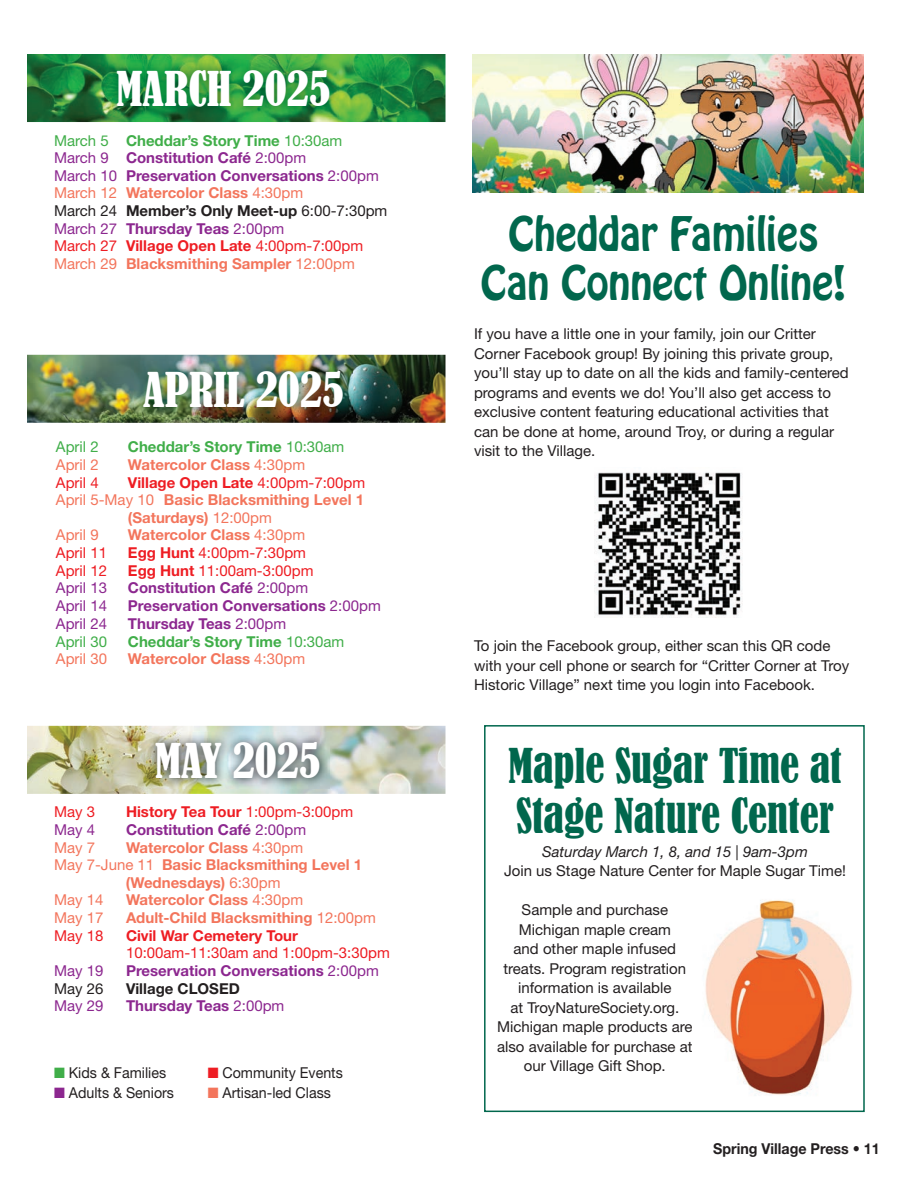
<style>
.page{position:relative;width:918px;height:1188px;background:#fff}
.page>*{position:absolute;margin:0;border:0;box-sizing:border-box;transform-origin:0 0}
.t1{font:condensed 45px/49.5px "Bernard";color:#01674d;scale:.95 1}
.t2{font:condensed 45px "Bernard";color:#fff}
.t3{font:42px/49.5px "Hobo Std";color:#01674d;text-align:center;scale:.95 1}
.t4{font:15px/19.5px "Helvetica Neue LT Std";color:#231f20}
.t5{font:700 15px/17.7px "Helvetica Neue LT Std";color:#8c278f}
.t6{font:700 15px "Helvetica Neue LT Std";color:#f3755c}
.t7{font:15px "Helvetica Neue LT Std";color:#ee1d23}
.t8{font:700 15px "Helvetica Neue LT Std";color:#ee1d23}
.t9{font:15px "Helvetica Neue LT Std";color:#231f20;scale:.95 1}
.t10{font:700 15px "Helvetica Neue LT Std";color:#40ae49}
.t11{font:15px "Helvetica Neue LT Std";color:#8c278f}
.t12{font:15px "Helvetica Neue LT Std";color:#f3755c}
.t13{font:italic 15px "Helvetica Neue LT Std";color:#231f20}
.t14{font:700 15px "Helvetica Neue LT Std";color:#231f20;scale:.95 1}
.t15{font:15px "Helvetica Neue LT Std";color:#40ae49}
.t16{font:700 15px "Helvetica Neue LT Std";color:#231f20}
.s1{font-weight:400;color:#40ae49}
.s2{color:#40ae49}
.s3{font-weight:400}
.s4{font-weight:400;color:#f3755c}
.s5{color:#f3755c}
.s6{font-weight:400;color:#231f20}
.s7{color:#231f20}
.s8{font-weight:400;color:#ee1d23}
.s9{color:#ee1d23}
.s10{font-weight:700}
.s11{color:#8c278f}
</style>
<div class="page">
<div style="left:484px;top:725px;width:381px;height:387px;border:2px solid #01674d"></div>
<img style="left:27px;top:355px;width:419px;height:68px">
<img style="left:134px;top:362px;width:218px;height:55px">
<img style="left:27px;top:726px;width:419px;height:68px">
<img style="left:147px;top:733px;width:182px;height:55px">
<img style="left:27px;top:54px;width:419px;height:68px">
<img style="left:108px;top:61px;width:231px;height:55px">
<img style="left:705px;top:900px;width:147px;height:196px">
<img style="left:594px;top:472px;width:148px;height:145px">
<img style="left:472px;top:54px;width:391px;height:138px">
<h1 class="t2" style="left:116px;top:63px;width:216px">MARCH 2025</h1>
<p class="t5" style="left:54px;top:131px;width:335px"><span class="s1">March 5</span> <span class="s2">Cheddar’s Story Time</span> <span class="s1">10:30am </span><span class="s3">March 9</span> Constitution Café <span class="s3">2:00pm<br>March 10</span> Preservation Conversations <span class="s3">2:00pm </span><span class="s4">March 12</span> <span class="s5">Watercolor Class</span> <span class="s4">4:30pm<br></span><span class="s6">March 24</span> <span class="s7">Member’s Only Meet-up</span> <span class="s6">6:00-7:30pm </span><span class="s3">March 27</span> Thursday Teas <span class="s3">2:00pm<br></span><span class="s8">March 27</span> <span class="s9">Village Open Late</span> <span class="s8">4:00pm-7:00pm </span><span class="s4">March 29</span> <span class="s5">Blacksmithing Sampler</span> <span class="s4">12:00pm</span></p>
<h1 class="t2" style="left:143px;top:364px;width:202px">APRIL 2025</h1>
<p class="t15" style="left:56px;top:438px;width:44px">April 2</p>
<p class="t10" style="left:128px;top:438px;width:218px">Cheddar’s Story Time <span class="s3">10:30am</span></p>
<p class="t12" style="left:56px;top:456px;width:44px">April 2</p>
<p class="t6" style="left:128px;top:455px;width:179px">Watercolor Class <span class="s3">4:30pm</span></p>
<p class="t7" style="left:56px;top:473px;width:44px">April 4</p>
<p class="t8" style="left:128px;top:473px;width:239px">Village Open Late <span class="s3">4:00pm-7:00pm</span></p>
<p class="t6" style="left:56px;top:491px;width:310px"><span class="s3">April 5-May 10</span> Basic Blacksmithing Level 1</p>
<p class="t6" style="left:128px;top:508px;width:145px">(Saturdays) <span class="s3">12:00pm</span></p>
<p class="t12" style="left:56px;top:526px;width:44px">April 9</p>
<p class="t6" style="left:128px;top:526px;width:179px">Watercolor Class <span class="s3">4:30pm</span></p>
<p class="t7" style="left:56px;top:544px;width:53px">April 11</p>
<p class="t7" style="left:128px;top:544px;width:180px"><span class="s10">Egg Hunt</span> 4:00pm-7:30pm</p>
<p class="t7" style="left:56px;top:561px;width:53px">April 12</p>
<p class="t7" style="left:128px;top:561px;width:187px"><span class="s10">Egg Hunt</span> 11:00am-3:00pm</p>
<p class="t11" style="left:56px;top:579px;width:53px">April 13</p>
<p class="t5" style="left:128px;top:579px;width:182px">Constitution Café <span class="s3">2:00pm</span></p>
<p class="t11" style="left:56px;top:597px;width:53px">April 14</p>
<p class="t5" style="left:128px;top:596px;width:254px">Preservation Conversations <span class="s3">2:00pm</span></p>
<p class="t11" style="left:56px;top:614px;width:53px">April 24</p>
<p class="t5" style="left:128px;top:614px;width:160px">Thursday Teas <span class="s3">2:00pm</span></p>
<p class="t15" style="left:56px;top:632px;width:53px">April 30</p>
<p class="t10" style="left:128px;top:632px;width:218px">Cheddar’s Story Time <span class="s3">10:30am</span></p>
<p class="t12" style="left:56px;top:650px;width:53px">April 30</p>
<p class="t6" style="left:128px;top:650px;width:179px">Watercolor Class <span class="s3">4:30pm</span></p>
<h1 class="t2" style="left:155px;top:735px;width:167px">MAY 2025</h1>
<p class="t7" style="left:54px;top:803px;width:43px">May 3</p>
<p class="t8" style="left:126px;top:803px;width:229px">History Tea Tour <span class="s3">1:00pm-3:00pm</span></p>
<p class="t11" style="left:54px;top:821px;width:43px">May 4</p>
<p class="t5" style="left:126px;top:820px;width:182px">Constitution Café <span class="s3">2:00pm</span></p>
<p class="t12" style="left:54px;top:838px;width:43px">May 7</p>
<p class="t6" style="left:126px;top:838px;width:179px">Watercolor Class <span class="s3">4:30pm</span></p>
<p class="t6" style="left:54px;top:856px;width:310px"><span class="s3">May 7-June 11</span> Basic Blacksmithing Level 1</p>
<p class="t6" style="left:126px;top:873px;width:156px">(Wednesdays) <span class="s3">6:30pm</span></p>
<p class="t12" style="left:54px;top:891px;width:51px">May 14</p>
<p class="t6" style="left:126px;top:891px;width:179px">Watercolor Class <span class="s3">4:30pm</span></p>
<p class="t12" style="left:54px;top:909px;width:51px">May 17</p>
<p class="t6" style="left:126px;top:908px;width:251px">Adult-Child Blacksmithing <span class="s3">12:00pm</span></p>
<p class="t7" style="left:54px;top:926px;width:51px">May 18</p>
<p class="t8" style="left:126px;top:926px;width:173px">Civil War Cemetery Tour</p>
<p class="t7" style="left:126px;top:944px;width:265px">10:00am-11:30am and 1:00pm-3:30pm</p>
<p class="t11" style="left:54px;top:962px;width:51px">May 19</p>
<p class="t5" style="left:126px;top:961px;width:254px">Preservation Conversations <span class="s3">2:00pm</span></p>
<p class="t4" style="left:54px;top:978px;width:51px">May 26</p>
<p class="t16" style="left:126px;top:979px;width:115px">Village CLOSED</p>
<p class="t11" style="left:54px;top:997px;width:51px">May 29</p>
<p class="t5" style="left:126px;top:997px;width:160px">Thursday Teas <span class="s3">2:00pm</span></p>
<p class="t9" style="left:54px;top:1064px;width:120px"><span class="s2">■</span> Kids &amp; Families</p>
<p class="t9" style="left:54px;top:1083px;width:128px"><span class="s11">■</span> Adults &amp; Seniors</p>
<p class="t9" style="left:208px;top:1064px;width:144px"><span class="s9">■</span> Community Events</p>
<p class="t9" style="left:208px;top:1083px;width:131px"><span class="s5">■</span> Artisan-led Class</p>
<h2 class="t3" style="left:481px;top:210px;width:386px">Cheddar Families<br>Can Connect Online!</h2>
<p class="t4" style="left:474px;top:324px;width:376px">If you have a little one in your family, join our Critter Corner Facebook group! By joining this private group, you’ll stay up to date on all the kids and family-centered programs and events we do! You’ll also get access to exclusive content featuring educational activities that can be done at home, around Troy, or during a regular visit to the Village.</p>
<p class="t4" style="left:474px;top:636px;width:377px">To join the Facebook group, either scan this QR code with your cell phone or search for “Critter Corner at Troy<br>Historic Village” next time you login into Facebook.</p>
<h1 class="t1" style="left:508px;top:742px;width:353px">Maple Sugar Time at<br>Stage Nature Center</h1>
<p class="t13" style="left:542px;top:842px;width:267px">Saturday March 1, 8, and 15 | 9am-3pm</p>
<p class="t4" style="left:504px;top:861px;width:343px">Join us Stage Nature Center for Maple Sugar Time!</p>
<p class="t4" style="left:497px;top:900px;width:197px;text-align:center">Sample and purchase<br>Michigan maple cream<br>and other maple infused treats. Program registration information is available<br>at TroyNatureSociety.org.<br>Michigan maple products are also available for purchase at our Village Gift Shop.</p>
<p class="t14" style="left:713px;top:1140px;width:177px">Spring Village Press • 11</p>
</div>
